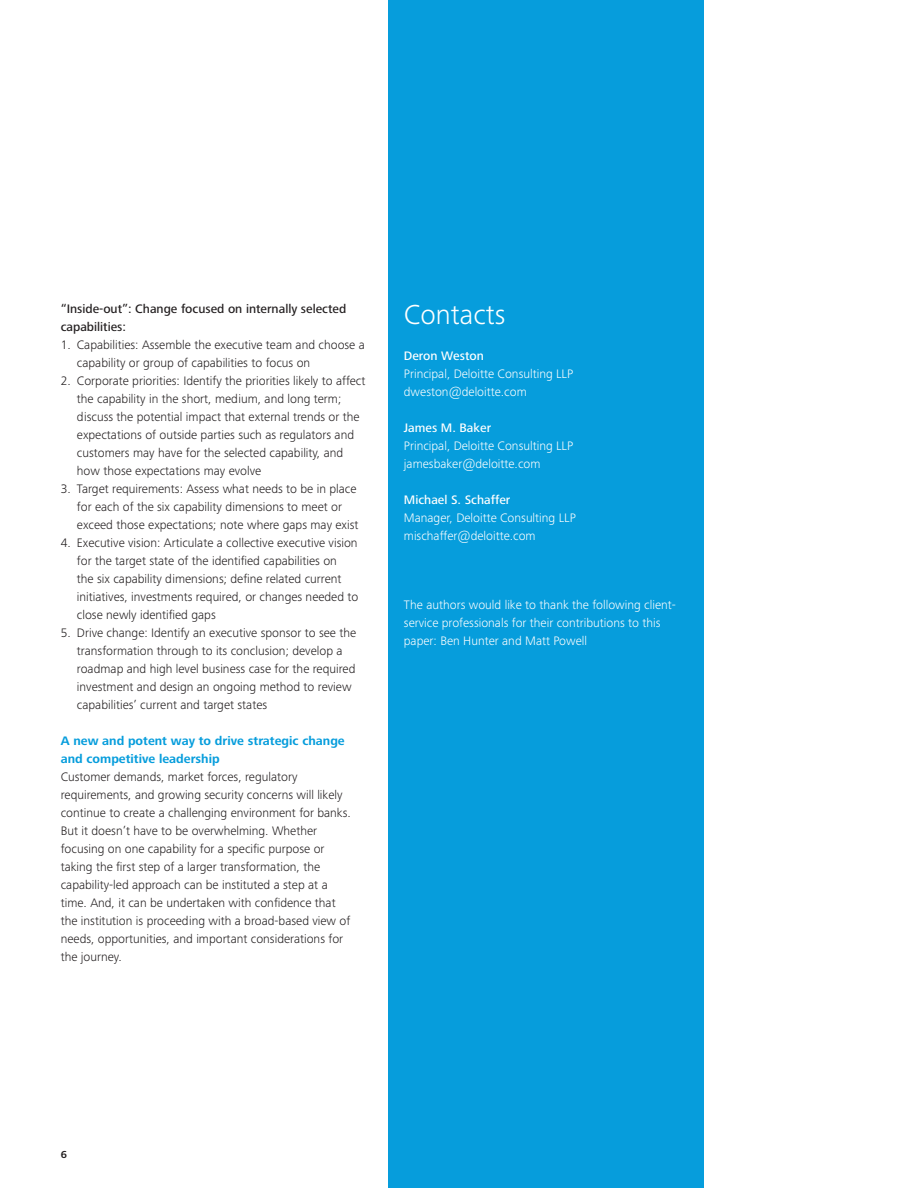
<style>
.page{position:relative;width:918px;height:1188px;background:#fff}
.page>*{position:absolute;margin:0;border:0;box-sizing:border-box;transform-origin:0 0}
.Body_copy{font:300 28.5px "Frutiger Next Pro";color:#fff}
.Body_copy-2{font:300 12.75px/18px "Frutiger Next Pro";color:#231f20}
.Body_copy-3{font:300 12.75px/18px "Frutiger Next Pro";color:#fff}
.B_Subhead__Bold_Colo{font:700 12.75px/18px "Frutiger Next Pro";color:#069ddc}
.Subhead_style__C_sub{font:500 12.75px/18px "Frutiger Next Pro";color:#231f20}
.Body_copy-4{font:500 12.75px "Frutiger Next Pro";color:#fff}
.t1{font:700 10.5px "Frutiger Next Pro";color:#231f20}
</style>
<div class="page">
<div style="left:388px;top:0;width:315px;height:1188px;background:#069ddc"></div>
<p class="Subhead_style__C_sub" style="left:61px;top:300px;width:287px">“Inside-out”: Change focused on internally selected capabilities:</p>
<p class="Body_copy-2" style="left:77px;top:336px;width:289px;text-indent:-16px">1. Capabilities: Assemble the executive team and choose a capability or group of capabilities to focus on</p>
<p class="Body_copy-2" style="left:77px;top:372px;width:290px;text-indent:-16px">2. Corporate priorities: Identify the priorities likely to affect the capability in the short, medium, and long term; discuss the potential impact that external trends or the expectations of outside parties such as regulators and customers may have for the selected capability, and how those expectations may evolve</p>
<p class="Body_copy-2" style="left:77px;top:480px;width:283px;text-indent:-16px">3. Target requirements: Assess what needs to be in place for each of the six capability dimensions to meet or exceed those expectations; note where gaps may exist</p>
<p class="Body_copy-2" style="left:77px;top:534px;width:283px;text-indent:-16px">4. Executive vision: Articulate a collective executive vision for the target state of the identified capabilities on<br>the six capability dimensions; define related current initiatives, investments required, or changes needed to close newly identified gaps</p>
<p class="Body_copy-2" style="left:77px;top:624px;width:281px;text-indent:-16px">5. Drive change: Identify an executive sponsor to see the transformation through to its conclusion; develop a roadmap and high level business case for the required investment and design an ongoing method to review capabilities’ current and target states</p>
<p class="B_Subhead__Bold_Colo" style="left:61px;top:732px;width:285px">A new and potent way to drive strategic change and competitive leadership</p>
<p class="Body_copy-2" style="left:61px;top:768px;width:292px">Customer demands, market forces, regulatory requirements, and growing security concerns will likely continue to create a challenging environment for banks.<br>But it doesn’t have to be overwhelming. Whether focusing on one capability for a specific purpose or taking the first step of a larger transformation, the capability-led approach can be instituted a step at a time. And, it can be undertaken with confidence that the institution is proceeding with a broad-based view of needs, opportunities, and important considerations for the journey.</p>
<p class="Body_copy" style="left:404px;top:299px;width:103px">Contacts</p>
<p class="Body_copy-4" style="left:404px;top:349px;width:81px">Deron Weston</p>
<p class="Body_copy-3" style="left:404px;top:365px;width:171px">Principal, Deloitte Consulting LLP</p>
<p class="Body_copy-3" style="left:404px;top:383px;width:124px">dweston@deloitte.com</p>
<p class="Body_copy-4" style="left:404px;top:421px;width:89px">James M. Baker</p>
<p class="Body_copy-3" style="left:404px;top:437px;width:171px">Principal, Deloitte Consulting LLP</p>
<p class="Body_copy-3" style="left:404px;top:455px;width:138px">jamesbaker@deloitte.com</p>
<p class="Body_copy-4" style="left:404px;top:493px;width:108px">Michael S. Schaffer</p>
<p class="Body_copy-3" style="left:404px;top:509px;width:173px">Manager, Deloitte Consulting LLP</p>
<p class="Body_copy-3" style="left:404px;top:527px;width:133px">mischaffer@deloitte.com</p>
<p class="Body_copy-3" style="left:404px;top:596px;width:274px">The authors would like to thank the following client&shy;service professionals for their contributions to this paper: Ben Hunter and Matt Powell</p>
<p class="t1" style="left:61px;top:1148px;width:8px">6</p>
</div>
